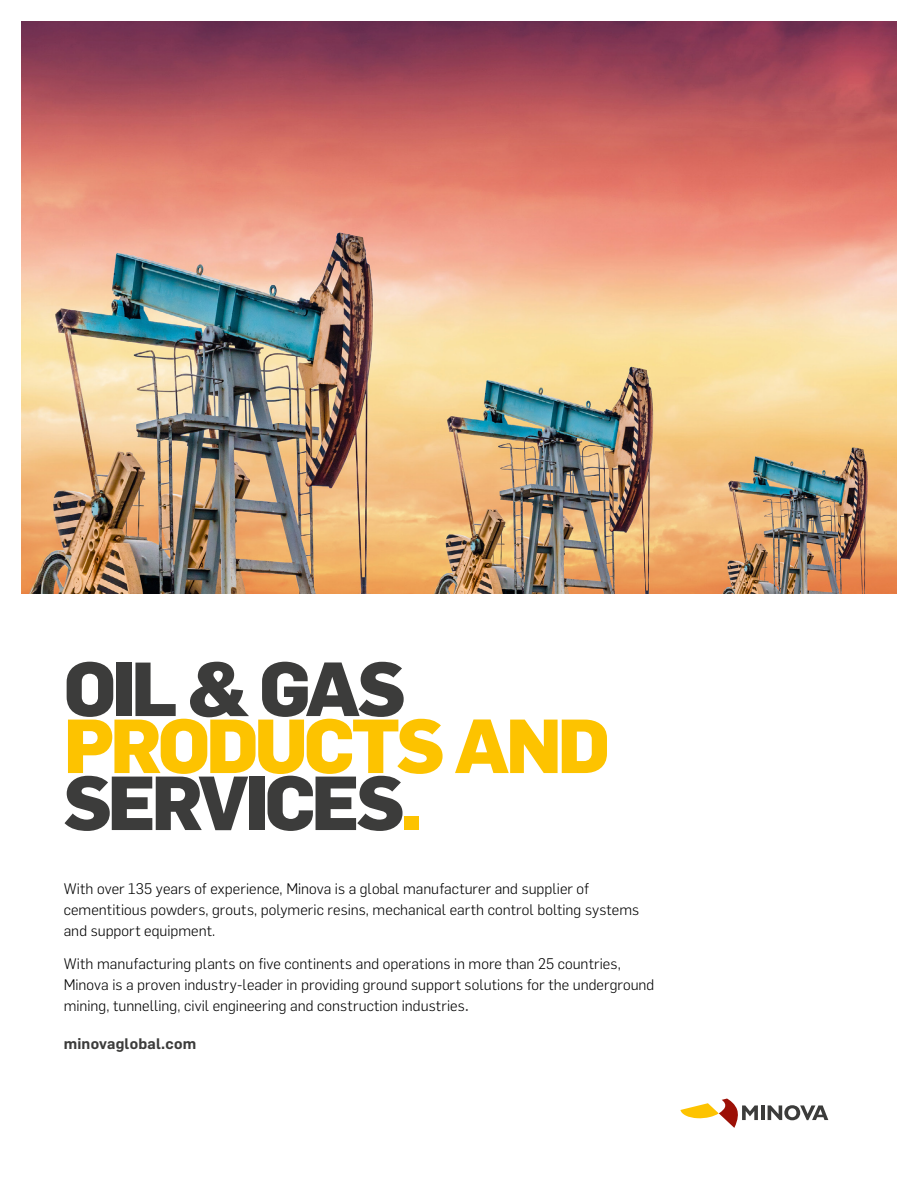
<style>
.page{position:relative;width:918px;height:1188px;background:#fff}
.page>*{position:absolute;margin:0;border:0;box-sizing:border-box;transform-origin:0 0}
.t1{font:800 75px/57px "Flama";letter-spacing:-.055em;color:#fdc300}
.t2{font:800 75px "Flama";letter-spacing:-.055em;color:#3c3c3b}
.t3{font:300 15px/21px "Flama";letter-spacing:.005em;color:#000}
.t4{font:600 15px "Flama";letter-spacing:.01em;color:#3c3c3b}
.s1{color:#3c3c3b}
.s2{font-weight:400;color:#414042}
</style>
<div class="page">
<img style="left:21px;top:21px;width:876px;height:573px">
<svg style="left:680px;top:1099px;width:78px;height:29px"></svg>
<hr style="left:761px;top:1105px;width:4px;height:15px;background:#3c3c3b">
<svg style="left:768px;top:1105px;width:60px;height:15px"></svg>
<h1 class="t2" style="left:64px;top:635px;width:343px">OIL &amp; GAS</h1>
<h1 class="t1" style="left:64px;top:712px;width:547px">PRODUCTS AND<br><span class="s1">SERVICES</span>.</h1>
<p class="t3" style="left:64px;top:877px;width:577px">With over 135 years of experience, Minova is a global manufacturer and supplier of cementitious powders, grouts, polymeric resins, mechanical earth control bolting systems and support equipment.</p>
<p class="t3" style="left:64px;top:953px;width:592px">With manufacturing plants on five continents and operations in more than 25 countries,<br>Minova is a proven industry-leader in providing ground support solutions for the underground mining, tunnelling, civil engineering and construction industries<span class="s2">.</span></p>
<p class="t4" style="left:64px;top:1033px;width:134px">minovaglobal.com</p>
</div>
